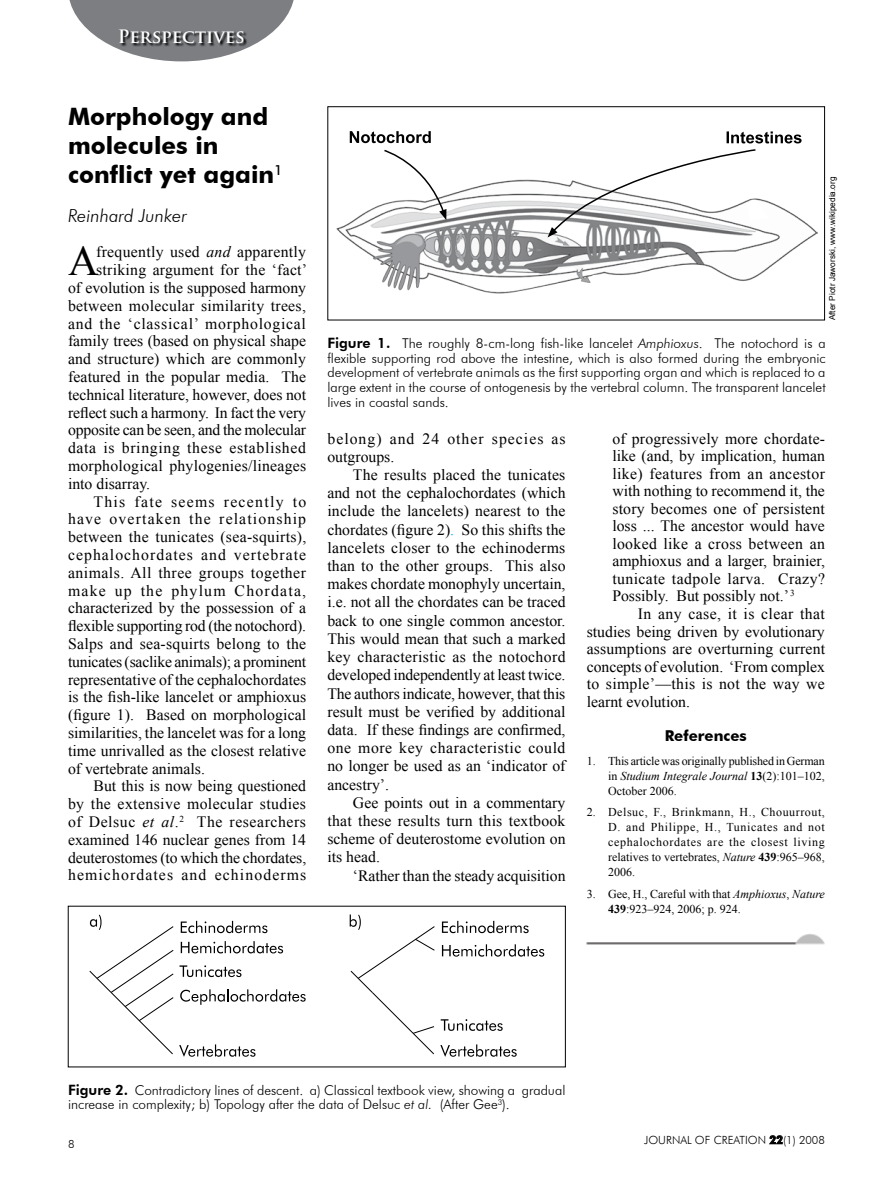
<style>
.page{position:relative;width:893px;height:1191px;background:#fff}
.page>*{position:absolute;margin:0;border:0;box-sizing:border-box;transform-origin:0 0}
.t1{font:42.3px "Times New Roman";color:#000}
.t2{font:700 24px/29.1px "Futura BT";color:#000}
.t3{font:italic 300 18px "Futura BT";color:#000}
.t4{font:700 18px "Trajan Pro";color:#fff}
.t5{font:15.75px/18.1px "Times New Roman";letter-spacing:.005em;color:#000;text-align:justify}
.t6{font:15.75px/18.1px "Times New Roman";letter-spacing:.065em;color:#000}
.t7{font:15.75px "Times New Roman";letter-spacing:.07em;color:#000}
.t8{font:15.75px "Times New Roman";letter-spacing:.08em;color:#000}
.t9{font:15.75px "Times New Roman";letter-spacing:-.015em;color:#000}
.t10{font:15.75px "Times New Roman";letter-spacing:.045em;color:#000}
.t11{font:15.75px "Times New Roman";letter-spacing:.04em;color:#000}
.t12{font:15.75px "Times New Roman";letter-spacing:.03em;color:#000}
.t13{font:15.75px "Times New Roman";letter-spacing:.025em;color:#000}
.t14{font:15.75px "Times New Roman";letter-spacing:.035em;color:#000}
.t15{font:700 15px "Futura BT";color:#000}
.t16{font:300 13.5px/14.7px "Futura BT";color:#000}
.t17{font:12px/15px "Times New Roman";color:#000;text-align:justify}
.t18{font:300 11.25px "Futura BT";color:#000}
.t19{font:8.25px "Arial";color:#000}
.s1{font-style:italic}
.s2{font-weight:800;font-size:14.25px}
.s3{color:#00aeef}
.s4{font-weight:700}
.s5{font-weight:800}
</style>
<div class="page">
<svg style="left:69px;top:0;width:225px;height:49px;background:#8e9093"></svg>
<svg style="left:119px;top:29px;width:175px;height:33px"></svg>
<svg style="left:769px;top:1135px;width:14px;height:9px"></svg>
<img style="left:587px;top:934px;width:238px;height:11px">
<svg style="left:89px;top:914px;width:216px;height:142px"></svg>
<svg style="left:350px;top:914px;width:194px;height:142px"></svg>
<img style="left:336px;top:140px;width:482px;height:154px">
<div style="left:327px;top:106px;width:498px;height:214px;border:1px solid #000"></div>
<svg style="left:350px;top:131px;width:81px;height:12px"></svg>
<svg style="left:547px;top:131px;width:255px;height:106px"></svg>
<svg style="left:383px;top:149px;width:63px;height:71px"></svg>
<p class="t4" style="left:118px;top:25px;width:129px">Perspectives</p>
<h2 class="t2" style="left:68px;top:101px;width:216px">Morphology and molecules in conflict yet again<sup>1</sup></h2>
<p class="t3" style="left:68px;top:204px;width:120px">Reinhard Junker</p>
<h1 class="t1" style="left:68px;top:232px;width:32px">A</h1>
<p class="t5" style="left:96px;top:243px;width:211px">frequently used <span class="s1">and</span> apparently</p>
<p class="t5" style="left:96px;top:260px;width:212px">striking argument for the ‘fact’</p>
<p class="t5" style="left:68px;top:278px;width:240px">of evolution is the supposed harmony</p>
<p class="t5" style="left:68px;top:296px;width:239px">between molecular similarity trees,</p>
<p class="t10" style="left:68px;top:313px;width:239px">and the ‘classical’ morphological</p>
<p class="t5" style="left:68px;top:332px;width:240px">family trees (based on physical shape</p>
<p class="t5" style="left:68px;top:349px;width:239px">and structure) which are commonly</p>
<p class="t5" style="left:68px;top:367px;width:240px">featured in the popular media. The</p>
<p class="t5" style="left:68px;top:385px;width:240px">technical literature, however, does not</p>
<p class="t5" style="left:68px;top:403px;width:240px">reflect such a harmony. In fact the very</p>
<p class="t5" style="left:68px;top:421px;width:240px">opposite can be seen, and the molecular</p>
<p class="t11" style="left:68px;top:437px;width:239px">data is bringing these established</p>
<p class="t5" style="left:68px;top:456px;width:240px">morphological phylogenies/lineages</p>
<p class="t5" style="left:68px;top:474px;width:84px">into disarray.</p>
<p class="t8" style="left:94px;top:491px;width:214px">This fate seems recently to</p>
<p class="t7" style="left:68px;top:508px;width:240px">have overtaken the relationship</p>
<p class="t5" style="left:68px;top:527px;width:240px">between the tunicates (sea-squirts),</p>
<p class="t6" style="left:68px;top:545px;width:240px">cephalochordates and vertebrate</p>
<p class="t12" style="left:68px;top:562px;width:239px">animals. All three groups together</p>
<p class="t8" style="left:68px;top:580px;width:240px">make up the phylum Chordata,</p>
<p class="t5" style="left:68px;top:599px;width:240px">characterized by the possession of a</p>
<p class="t5" style="left:68px;top:616px;width:240px">flexible supporting rod (the notochord).</p>
<p class="t5" style="left:68px;top:634px;width:240px">Salps and sea-squirts belong to the</p>
<p class="t9" style="left:68px;top:651px;width:240px">tunicates (saclike animals); a prominent</p>
<p class="t5" style="left:68px;top:670px;width:240px">representative of the cephalochordates</p>
<p class="t5" style="left:68px;top:688px;width:240px">is the fish-like lancelet or amphioxus</p>
<p class="t5" style="left:68px;top:705px;width:240px">(figure 1). Based on morphological</p>
<p class="t5" style="left:68px;top:723px;width:240px">similarities, the lancelet was for a long</p>
<p class="t5" style="left:68px;top:741px;width:240px">time unrivalled as the closest relative</p>
<p class="t5" style="left:68px;top:759px;width:138px">of vertebrate animals.</p>
<p class="t5" style="left:94px;top:777px;width:214px">But this is now being questioned</p>
<p class="t13" style="left:68px;top:793px;width:240px">by the extensive molecular studies</p>
<p class="t14" style="left:68px;top:811px;width:240px">of Delsuc <span class="s1">et al</span>.<sup>2</sup> The researchers</p>
<p class="t5" style="left:68px;top:830px;width:240px">examined 146 nuclear genes from 14</p>
<p class="t5" style="left:68px;top:848px;width:240px">deuterostomes (to which the chordates,</p>
<p class="t7" style="left:68px;top:864px;width:240px">hemichordates and echinoderms</p>
<p class="t19" style="left:827px;top:320px;width:145px;rotate:-90deg">After Piotr Jaworski, www.wikipedia.org</p>
<p class="t16" style="left:327px;top:335px;width:500px;text-align:justify"><span class="s2">Figure 1.</span> The roughly 8-cm-long fish-like lancelet <span class="s1">Amphioxus</span>. The notochord is a flexible supporting rod above the intestine, which is also formed during the embryonic development of vertebrate animals as the first supporting organ and which is replaced to a large extent in the course of ontogenesis by the vertebral column. The transparent lancelet lives in coastal sands.</p>
<p class="t6" style="left:327px;top:429px;width:240px">belong) and 24 other species as outgroups.</p>
<p class="t5" style="left:327px;top:465px;width:240px;text-indent:26px">The results placed the tunicates and not the cephalochordates (which include the lancelets) nearest to the chordates (figure 2)<span class="s3">.</span> So this shifts the lancelets closer to the echinoderms than to the other groups. This also makes chordate monophyly uncertain, i.e. not all the chordates can be traced back to one single common ancestor.<br>This would mean that such a marked key characteristic as the notochord developed independently at least twice.<br>The authors indicate, however, that this result must be verified by additional data. If these findings are confirmed, one more key characteristic could no longer be used as an ‘indicator of ancestry’.</p>
<p class="t5" style="left:327px;top:793px;width:240px;text-indent:26px">Gee points out in a commentary that these results turn this textbook scheme of deuterostome evolution on its head.</p>
<p class="t5" style="left:353px;top:866px;width:214px">‘Rather than the steady acquisition</p>
<p class="t5" style="left:612px;top:429px;width:214px;line-height:17.5px">of progressively more chordate&shy;like (and, by implication, human like) features from an ancestor with nothing to recommend it, the story becomes one of persistent loss ... The ancestor would have looked like a cross between an amphioxus and a larger, brainier, tunicate tadpole larva. Crazy?<br>Possibly. But possibly not.’ <sup>3</sup></p>
<p class="t5" style="left:587px;top:605px;width:240px;line-height:17.5px;text-indent:51px">In any case, it is clear that studies being driven by evolutionary assumptions are overturning current concepts of evolution. ‘From complex to simple’—this is not the way we learnt evolution.</p>
<p class="t15" style="left:665px;top:727px;width:83px">References</p>
<p class="t17" style="left:608px;top:753px;width:218px;text-indent:-21px">1. This article was originally published in German in <span class="s1">Studium Integrale Journal</span> <span class="s4">13</span>(2):101–102, October 2006.</p>
<p class="t17" style="left:608px;top:804px;width:218px;text-indent:-21px">2. Delsuc, F., Brinkmann, H., Chouurrout, D. and Philippe, H., Tunicates and not cephalochordates are the closest living relatives to vertebrates, <span class="s1">Nature</span> <span class="s4">439</span>:965–968, 2006.</p>
<p class="t17" style="left:608px;top:886px;width:218px;text-indent:-21px">3. Gee, H., Careful with that <span class="s1">Amphioxus</span>, <span class="s1">Nature<br></span><span class="s4">439</span>:923–924, 2006; p. 924.</p>
<p class="t16" style="left:68px;top:1082px;width:499px"><span class="s2">Figure 2.</span> Contradictory lines of descent. a) Classical textbook view, showing a gradual increase in complexity; b) Topology after the data of Delsuc <span class="s1">et al.</span> (After Gee<sup>3</sup>).</p>
<p class="t18" style="left:68px;top:1136px;width:8px">8</p>
<p class="t18" style="left:644px;top:1133px;width:182px">JOURNAL OF CREATION <span class="s5">22</span>(1) 2008</p>
</div>
